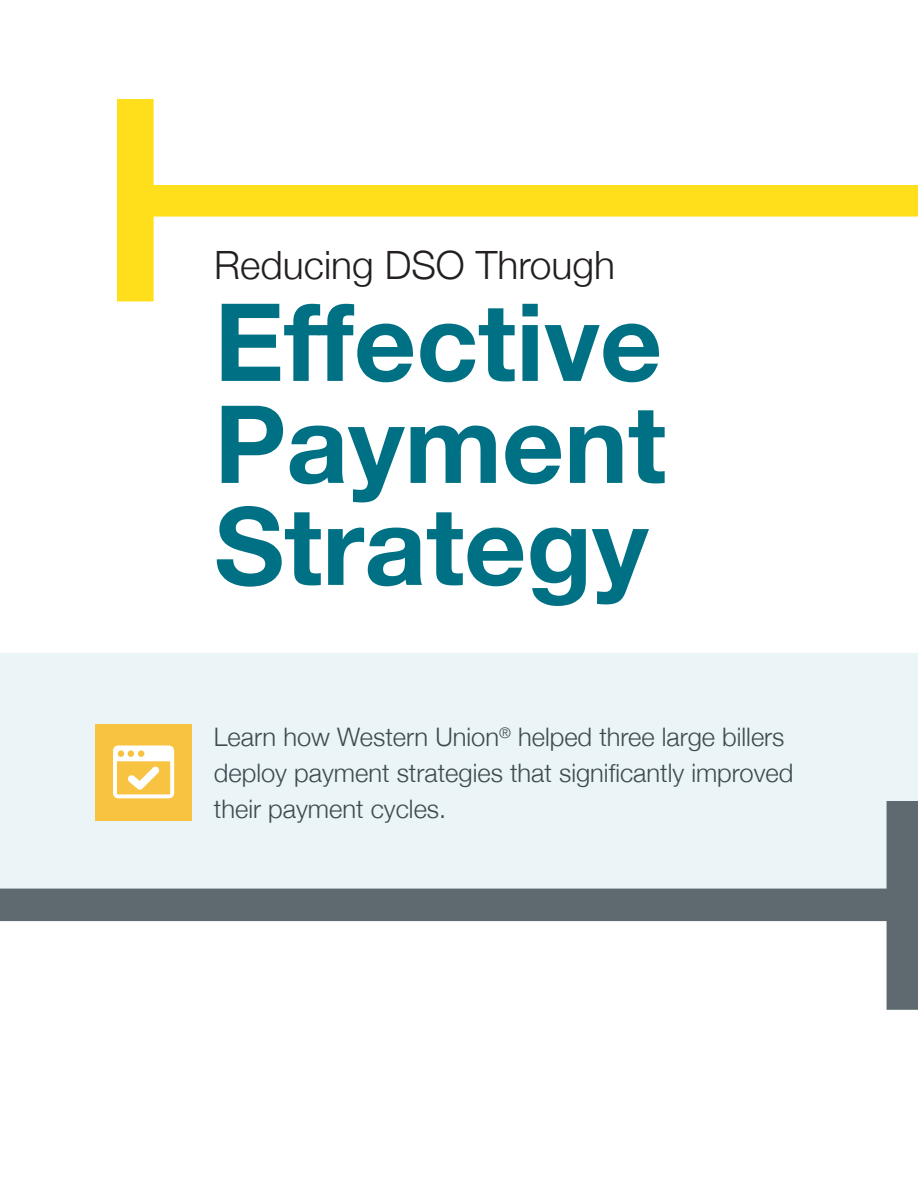
<style>
.page{position:relative;width:918px;height:1188px;background:#fff}
.page>*{position:absolute;margin:0;border:0;box-sizing:border-box;transform-origin:0 0}
.t1{font:700 108px/102px "Helvetica Neue";color:#007184;text-align:justify}
.t2{font:300 39px "Helvetica Neue";color:#231f20}
.t3{font:300 25.5px/36px "Helvetica Neue";color:#3d4b51}
</style>
<div class="page">
<div style="left:0;top:653px;width:918px;height:240px;background:#ebf4f6"></div>
<svg style="left:117px;top:99px;width:801px;height:202px"></svg>
<svg style="left:0;top:801px;width:918px;height:209px"></svg>
<div style="left:95px;top:725px;width:97px;height:96px;background:#f7c341"></div>
<svg style="left:113px;top:746px;width:61px;height:52px"></svg>
<p class="t2" style="left:214px;top:241px;width:402px">Reducing DSO Through</p>
<p class="t1" style="left:214px;top:289px;width:453px">Effective Payment Strategy</p>
<p class="t3" style="left:214px;top:719px;width:581px">Learn how Western Union<sup>®</sup> helped three large billers deploy payment strategies that significantly improved their payment cycles.</p>
</div>
